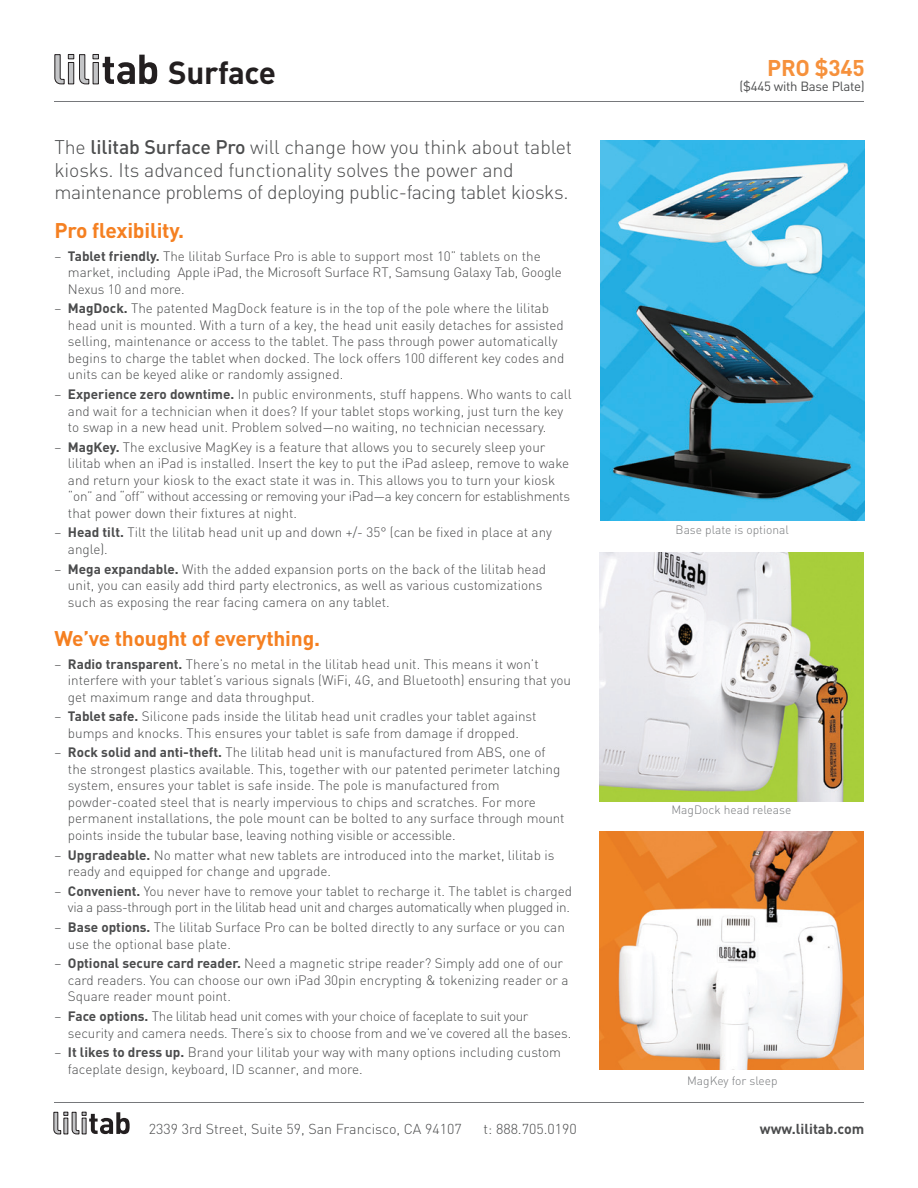
<style>
.page{position:relative;width:918px;height:1188px;background:#fff}
.page>*{position:absolute;margin:0;border:0;box-sizing:border-box;transform-origin:0 0}
.t1{font:700 31.5px "DIN";letter-spacing:-.01em;color:#231f20}
.t2{font:700 22.5px "DIN";letter-spacing:-.01em;color:#f6913c}
.t3{font:700 21px "DIN";letter-spacing:-.01em;color:#f58021}
.t4{font:300 19.5px/22.5px "DIN";letter-spacing:-.01em;color:#4b4c4d}
.t5{font:300 14.25px "DIN";color:#4b4c4d}
.t6{font:700 14.25px "DIN";color:#4b4c4d}
.t7{font:300 13.5px/16.5px "DIN";color:#4b4c4d}
.t8{font:300 13.5px/16.5px "DIN";letter-spacing:-.025em;color:#4b4c4d;text-align:right}
.t9{font:13.2px "DIN";letter-spacing:-.02em;color:#4b4c4d}
.t10{font:300 12px "DIN";color:#76787b}
.s1{font-weight:500}
.s2{font-weight:700}
</style>
<div class="page">
<hr style="left:54px;top:101px;width:810px;height:1px;background:#76787b">
<hr style="left:54px;top:1102px;width:810px;height:1px;background:#76787b">
<svg style="left:53px;top:1112px;width:77px;height:22px"></svg>
<svg style="left:54px;top:54px;width:103px;height:30px"></svg>
<img style="left:600px;top:831px;width:264px;height:238px">
<img style="left:600px;top:140px;width:264px;height:381px">
<img style="left:600px;top:552px;width:264px;height:249px">
<h1 class="t1" style="left:168px;top:52px;width:110px">Surface</h1>
<h3 class="t4" style="left:54px;top:136px;width:519px">The <span class="s1">lilitab Surface Pro</span> will change how you think about tablet kiosks. Its advanced functionality solves the power and maintenance problems of deploying public-facing tablet kiosks.</h3>
<h3 class="t3" style="left:54px;top:217px;width:131px">Pro flexibility.</h3>
<p class="t7" style="left:68px;top:247px;width:495px;text-indent:-14px">– <span class="s2">Tablet friendly.</span> The lilitab Surface Pro is able to support most 10” tablets on the market, including Apple iPad, the Microsoft Surface RT, Samsung Galaxy Tab, Google<br>Nexus 10 and more.</p>
<p class="t7" style="left:68px;top:300px;width:498px;text-indent:-14px">– <span class="s2">MagDock.</span> The patented MagDock feature is in the top of the pole where the lilitab head unit is mounted. With a turn of a key, the head unit easily detaches for assisted selling, maintenance or access to the tablet. The pass through power automatically begins to charge the tablet when docked. The lock offers 100 different key codes and units can be keyed alike or randomly assigned.</p>
<p class="t7" style="left:68px;top:386px;width:505px;text-indent:-14px">– <span class="s2">Experience zero downtime.</span> In public environments, stuff happens. Who wants to call and wait for a technician when it does? If your tablet stops working, just turn the key to swap in a new head unit. Problem solved—no waiting, no technician necessary.</p>
<p class="t7" style="left:68px;top:439px;width:504px;text-indent:-14px">– <span class="s2">MagKey.</span> The exclusive MagKey is a feature that allows you to securely sleep your lilitab when an iPad is installed. Insert the key to put the iPad asleep, remove to wake and return your kiosk to the exact state it was in. This allows you to turn your kiosk “on” and “off” without accessing or removing your iPad—a key concern for establishments that power down their fixtures at night.</p>
<p class="t7" style="left:68px;top:524px;width:486px;text-indent:-14px">– <span class="s2">Head tilt.</span> Tilt the lilitab head unit up and down +/- 35° (can be fixed in place at any angle).</p>
<p class="t7" style="left:68px;top:560px;width:480px;text-indent:-14px">– <span class="s2">Mega expandable.</span> With the added expansion ports on the back of the lilitab head unit, you can easily add third party electronics, as well as various customizations such as exposing the rear facing camera on any tablet.</p>
<h3 class="t3" style="left:54px;top:625px;width:267px">We’ve thought of everything.</h3>
<p class="t7" style="left:68px;top:655px;width:505px;text-indent:-14px">– <span class="s2">Radio transparent.</span> There’s no metal in the lilitab head unit. This means it won’t interfere with your tablet’s various signals (WiFi, 4G, and Bluetooth) ensuring that you get maximum range and data throughput.</p>
<p class="t7" style="left:54px;top:708px;width:484px;text-align:center">– <span class="s2">Tablet safe.</span> Silicone pads inside the lilitab head unit cradles your tablet against bumps and knocks. This ensures your tablet is safe from damage if dropped.</p>
<p class="t7" style="left:68px;top:744px;width:498px;text-indent:-14px">– <span class="s2">Rock solid and anti-theft.</span> The lilitab head unit is manufactured from ABS, one of the strongest plastics available. This, together with our patented perimeter latching system, ensures your tablet is safe inside. The pole is manufactured from powder-coated steel that is nearly impervious to chips and scratches. For more permanent installations, the pole mount can be bolted to any surface through mount points inside the tubular base, leaving nothing visible or accessible.</p>
<p class="t7" style="left:68px;top:846px;width:488px;text-indent:-14px">– <span class="s2">Upgradeable.</span> No matter what new tablets are introduced into the market, lilitab is ready and equipped for change and upgrade.</p>
<p class="t8" style="left:54px;top:883px;width:519px">– <span class="s2">Convenient.</span> You never have to remove your tablet to recharge it. The tablet is charged via a pass-through port in the lilitab head unit and charges automatically when plugged in.</p>
<p class="t7" style="left:68px;top:919px;width:498px;text-indent:-14px">– <span class="s2">Base options.</span> The lilitab Surface Pro can be bolted directly to any surface or you can use the optional base plate.</p>
<p class="t7" style="left:68px;top:955px;width:502px;text-indent:-14px">– <span class="s2">Optional secure card reader.</span> Need a magnetic stripe reader? Simply add one of our card readers. You can choose our own iPad 30pin encrypting &amp; tokenizing reader or a<br>Square reader mount point.</p>
<p class="t8" style="left:68px;top:1008px;width:505px;text-align:left;text-indent:-14px">– <span class="s2">Face options.</span> The lilitab head unit comes with your choice of faceplate to suit your security and camera needs. There’s six to choose from and we’ve covered all the bases.</p>
<p class="t7" style="left:68px;top:1044px;width:495px;text-indent:-14px">– <span class="s2">It likes to dress up.</span> Brand your lilitab your way with many options including custom faceplate design, keyboard, ID scanner, and more.</p>
<h2 class="t2" style="left:767px;top:53px;width:99px">PRO $345</h2>
<p class="t9" style="left:740px;top:78px;width:127px">($445 with Base Plate)</p>
<p class="t10" style="left:676px;top:523px;width:115px">Base plate is optional</p>
<p class="t10" style="left:671px;top:802px;width:121px">MagDock head release</p>
<p class="t10" style="left:687px;top:1073px;width:92px">MagKey for sleep</p>
<p class="t5" style="left:149px;top:1120px;width:314px">2339 3rd Street, Suite 59, San Francisco, CA 94107</p>
<p class="t5" style="left:484px;top:1120px;width:95px">t: 888.705.0190</p>
<p class="t6" style="left:760px;top:1120px;width:106px">www.lilitab.com</p>
</div>
